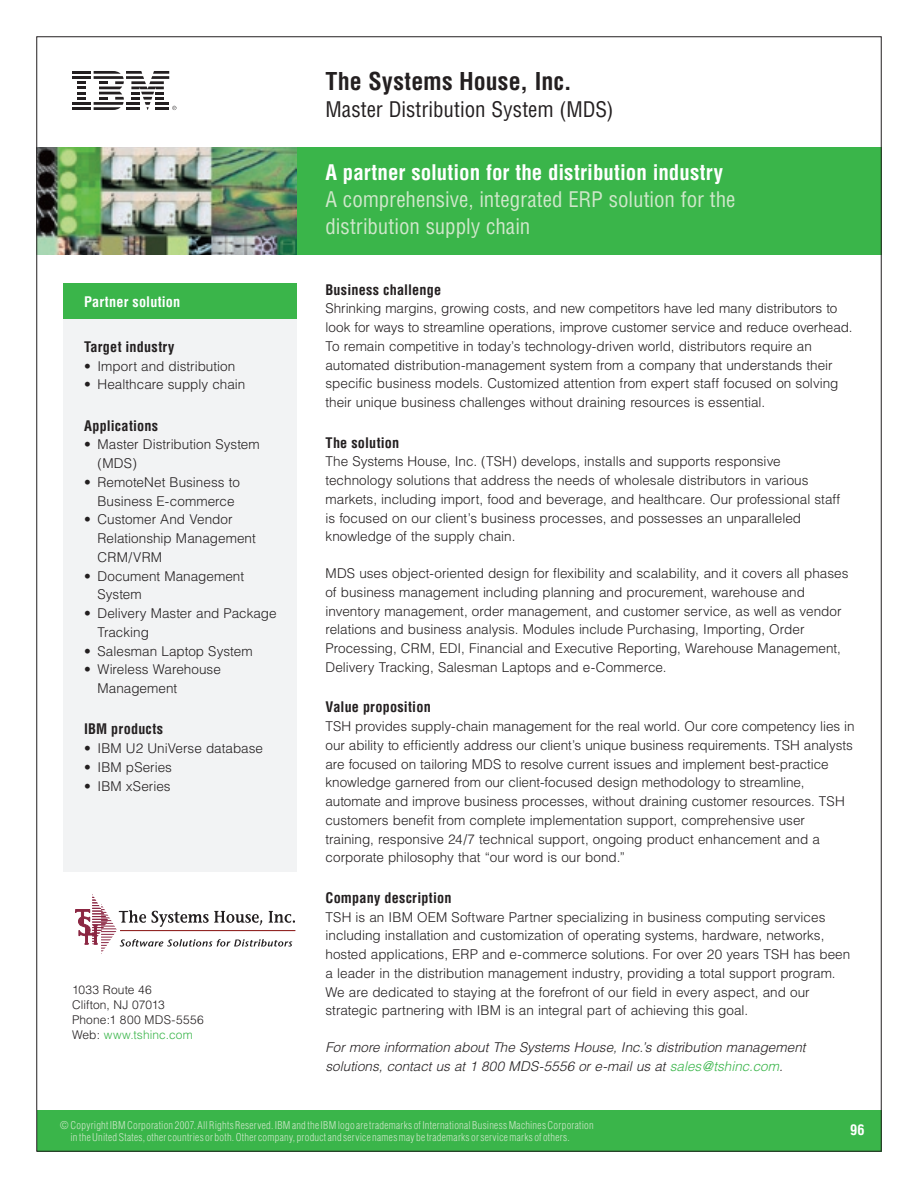
<style>
.page{position:relative;width:918px;height:1188px;background:#fff}
.page>*{position:absolute;margin:0;border:0;box-sizing:border-box;transform-origin:0 0}
.t1{font:700 condensed 24px "Helvetica";letter-spacing:.005em;color:#231f20}
.t2{font:condensed 21px/27px "Helvetica";color:#cfe7ca}
.t3{font:700 condensed 21px "Helvetica";color:#fff}
.t4{font:condensed 21px "Helvetica";color:#231f20}
.t5{font:700 condensed 14.25px "Helvetica";letter-spacing:.015em;color:#231f20}
.t6{font:700 condensed 14.25px "Helvetica";letter-spacing:.015em;color:#fff}
.t7{font:300 13.5px/18.8px "Helvetica";color:#231f20}
.t8{font:italic 300 13.5px/18.8px "Helvetica";color:#231f20}
.t9{font:300 12px/15px "Helvetica";letter-spacing:.01em;color:#231f20}
.t10{font:300 condensed 10.5px/12px "Helvetica";letter-spacing:.025em;color:#cfe7ca}
.s1{color:#3ab54a}
</style>
<div class="page">
<div style="left:63px;top:284px;width:233px;height:588px;background:#f2f3f4"></div>
<div style="left:63px;top:147px;width:818px;height:108px;background:#3ab54a"></div>
<hr style="left:72px;top:71px;width:19px;height:3px;background:#231f20">
<hr style="left:72px;top:76px;width:19px;height:3px;background:#231f20">
<hr style="left:72px;top:102px;width:19px;height:3px;background:#231f20">
<svg style="left:77px;top:81px;width:9px;height:19px"></svg>
<hr style="left:72px;top:107px;width:19px;height:3px;background:#231f20">
<svg style="left:94px;top:71px;width:82px;height:39px"></svg>
<div style="left:63px;top:284px;width:233px;height:36px;background:#3ab54a"></div>
<img style="left:38px;top:147px;width:258px;height:108px">
<div style="left:37px;top:1110px;width:844px;height:41px;background:#3ab54a"></div>
<svg style="left:75px;top:894px;width:220px;height:60px"></svg>
<h1 class="t1" style="left:325px;top:66px;width:248px">The Systems House, Inc.</h1>
<h2 class="t4" style="left:325px;top:96px;width:290px">Master Distribution System (MDS)</h2>
<p class="t6" style="left:84px;top:293px;width:98px">Partner solution</p>
<p class="t5" style="left:84px;top:338px;width:92px">Target industry</p>
<p class="t7" style="left:84px;top:356px;width:153px">• Import and distribution</p>
<p class="t7" style="left:84px;top:375px;width:163px">• Healthcare supply chain</p>
<p class="t5" style="left:84px;top:417px;width:76px">Applications</p>
<p class="t7" style="left:98px;top:435px;width:164px;text-indent:-14px">• Master Distribution System (MDS)</p>
<p class="t7" style="left:98px;top:473px;width:144px;text-indent:-14px">• RemoteNet Business to<br>Business E-commerce</p>
<p class="t7" style="left:98px;top:510px;width:160px;text-indent:-14px">• Customer And Vendor<br>Relationship Management<br>CRM/VRM</p>
<p class="t7" style="left:98px;top:566px;width:148px;text-indent:-14px">• Document Management<br>System</p>
<p class="t7" style="left:98px;top:604px;width:181px;text-indent:-14px">• Delivery Master and Package<br>Tracking</p>
<p class="t7" style="left:84px;top:641px;width:170px">• Salesman Laptop System</p>
<p class="t7" style="left:98px;top:660px;width:125px;text-indent:-14px">• Wireless Warehouse<br>Management</p>
<p class="t5" style="left:84px;top:721px;width:81px">IBM products</p>
<p class="t7" style="left:84px;top:739px;width:181px">• IBM U2 UniVerse database</p>
<p class="t7" style="left:84px;top:758px;width:90px">• IBM pSeries</p>
<p class="t7" style="left:84px;top:776px;width:88px">• IBM xSeries</p>
<p class="t9" style="left:72px;top:982px;width:133px">1033 Route 46<br>Clifton, NJ 07013<br>Phone:1 800 MDS-5556<br>Web: <span class="s1">www.tshinc.com</span></p>
<h2 class="t3" style="left:325px;top:159px;width:399px">A partner solution for the distribution industry</h2>
<h2 class="t2" style="left:325px;top:185px;width:412px">A comprehensive, integrated ERP solution for the distribution supply chain</h2>
<p class="t5" style="left:325px;top:281px;width:117px">Business challenge</p>
<p class="t7" style="left:325px;top:299px;width:529px">Shrinking margins, growing costs, and new competitors have led many distributors to look for ways to streamline operations, improve customer service and reduce overhead.<br>To remain competitive in today’s technology-driven world, distributors require an automated distribution-management system from a company that understands their specific business models. Customized attention from expert staff focused on solving their unique business challenges without draining resources is essential.</p>
<p class="t5" style="left:325px;top:434px;width:75px">The solution</p>
<p class="t7" style="left:325px;top:452px;width:516px">The Systems House, Inc. (TSH) develops, installs and supports responsive technology solutions that address the needs of wholesale distributors in various markets, including import, food and beverage, and healthcare. Our professional staff is focused on our client’s business processes, and possesses an unparalleled knowledge of the supply chain.</p>
<p class="t7" style="left:325px;top:564px;width:525px">MDS uses object-oriented design for flexibility and scalability, and it covers all phases of business management including planning and procurement, warehouse and inventory management, order management, and customer service, as well as vendor relations and business analysis. Modules include Purchasing, Importing, Order Processing, CRM, EDI, Financial and Executive Reporting, Warehouse Management, Delivery Tracking, Salesman Laptops and e-Commerce.</p>
<p class="t5" style="left:325px;top:698px;width:107px">Value proposition</p>
<p class="t7" style="left:325px;top:717px;width:531px">TSH provides supply-chain management for the real world. Our core competency lies in our ability to efficiently address our client’s unique business requirements. TSH analysts are focused on tailoring MDS to resolve current issues and implement best-practice knowledge garnered from our client-focused design methodology to streamline, automate and improve business processes, without draining customer resources. TSH customers benefit from complete implementation support, comprehensive user training, responsive 24/7 technical support, ongoing product enhancement and a corporate philosophy that “our word is our bond.”</p>
<p class="t5" style="left:325px;top:889px;width:128px">Company description</p>
<p class="t7" style="left:325px;top:907px;width:526px">TSH is an IBM OEM Software Partner specializing in business computing services including installation and customization of operating systems, hardware, networks, hosted applications, ERP and e-commerce solutions. For over 20 years TSH has been a leader in the distribution management industry, providing a total support program.<br>We are dedicated to staying at the forefront of our field in every aspect, and our strategic partnering with IBM is an integral part of achieving this goal.</p>
<p class="t8" style="left:325px;top:1038px;width:482px">For more information about The Systems House, Inc.’s distribution management solutions, contact us at 1 800 MDS-5556 or e-mail us at <span class="s1">sales@tshinc.com</span>.</p>
<p class="t10" style="left:70px;top:1119px;width:525px;text-indent:-10px">© Copyright IBM Corporation 2007. All Rights Reserved. IBM and the IBM logo are trademarks of International Business Machines Corporation in the United States, other countries or both. Other company, product and service names may be trademarks or service marks of others.</p>
<p class="t6" style="left:850px;top:1121px;width:8px">96</p>
</div>
